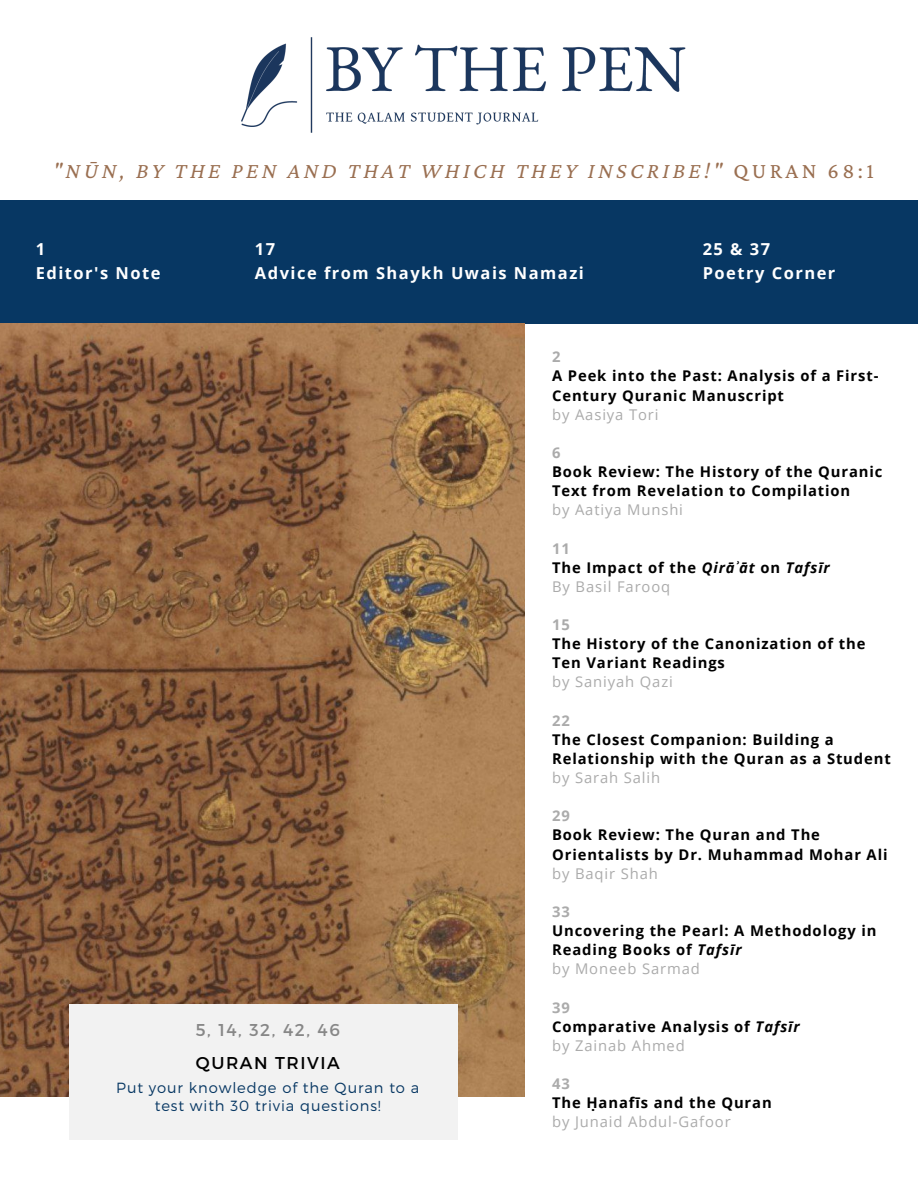
<style>
.page{position:relative;width:918px;height:1188px;background:#fff}
.page>*{position:absolute;margin:0;border:0;box-sizing:border-box;transform-origin:0 0}
.t1{font:italic 22.5px "Crimson Pro";letter-spacing:.15em;color:#9a6f51}
.t2{font:17.1px "Montserrat";letter-spacing:.09em;color:#878787}
.t3{font:17.1px "Montserrat";letter-spacing:.09em;color:#000}
.t4{font:700 16.5px/23.7px "Open Sans";letter-spacing:.09em;color:#fff}
.t5{font:700 14.85px/19.2px "Open Sans";letter-spacing:.06em;color:#000}
.t6{font:14.85px "Open Sans";letter-spacing:.06em;color:#ababab}
.t7{font:700 14.85px "Open Sans";letter-spacing:.06em;color:#ababab}
.t8{font:300 14.7px/18px "Montserrat";letter-spacing:.06em;color:#073763;text-align:center}
.s1{font-style:normal}
.s2{color:#ababab}
.s3{font-style:italic}
.s4{font-family:"Noto Sans";font-style:italic}
.s5{font-weight:400;color:#ababab}
</style>
<div class="page">
<div style="left:0;top:200px;width:918px;height:124px;background:#073763"></div>
<img style="left:0;top:324px;width:524px;height:772px">
<div style="left:70px;top:1004px;width:387px;height:136px;background:#f2f2f2"></div>
<img style="left:242px;top:37px;width:443px;height:96px">
<h1 class="t1" style="left:53px;top:158px;width:822px">"NŪN, BY THE PEN AND THAT WHICH THEY INSCRIBE!" <span class="s1">QURAN 68:1</span></h1>
<p class="t4" style="left:36px;top:237px;width:126px">1<br>Editor's Note</p>
<p class="t4" style="left:255px;top:237px;width:331px">17<br>Advice from Shaykh Uwais Namazi</p>
<p class="t4" style="left:703px;top:237px;width:134px">25 &amp; 37<br>Poetry Corner</p>
<p class="t2" style="left:196px;top:1019px;width:146px">5, 14, 32, 42, 46</p>
<p class="t3" style="left:196px;top:1052px;width:146px">QURAN TRIVIA</p>
<p class="t8" style="left:116px;top:1078px;width:305px">Put your knowledge of the Quran to a test with 30 trivia questions!</p>
<p class="t7" style="left:552px;top:346px;width:10px">2</p>
<p class="t5" style="left:552px;top:366px;width:328px">A Peek into the Past: Analysis of a First-<br>Century Quranic Manuscript</p>
<p class="t6" style="left:552px;top:404px;width:108px">by Aasiya Tori</p>
<p class="t7" style="left:552px;top:442px;width:10px">6</p>
<p class="t5" style="left:552px;top:462px;width:332px">Book Review: The History of the Quranic<br>Text from Revelation to Compilation</p>
<p class="t6" style="left:552px;top:499px;width:132px">by Aatiya Munshi</p>
<p class="t5" style="left:552px;top:538px;width:279px"><span class="s2">11<br></span>The Impact of the <span class="s3">Qirā</span><span class="s4">ʾ</span><span class="s3">āt</span> on <span class="s3">Tafsīr<br></span><span class="s5">By Basil Farooq</span></p>
<p class="t7" style="left:552px;top:614px;width:19px">15</p>
<p class="t5" style="left:552px;top:634px;width:315px">The History of the Canonization of the<br>Ten Variant Readings</p>
<p class="t6" style="left:552px;top:672px;width:122px">by Saniyah Qazi</p>
<p class="t7" style="left:552px;top:710px;width:19px">22</p>
<p class="t5" style="left:552px;top:729px;width:340px">The Closest Companion: Building a<br>Relationship with the Quran as a Student</p>
<p class="t6" style="left:552px;top:767px;width:110px">by Sarah Salih</p>
<p class="t7" style="left:552px;top:805px;width:19px">29</p>
<p class="t5" style="left:552px;top:825px;width:337px">Book Review: The Quran and The<br>Orientalists by Dr. Muhammad Mohar Ali</p>
<p class="t6" style="left:552px;top:863px;width:107px">by Baqir Shah</p>
<p class="t7" style="left:552px;top:901px;width:19px">33</p>
<p class="t5" style="left:552px;top:921px;width:326px">Uncovering the Pearl: A Methodology in<br>Reading Books of <span class="s3">Tafsīr<br></span><span class="s5">by Moneeb Sarmad</span></p>
<p class="t5" style="left:552px;top:997px;width:249px"><span class="s2">39<br></span>Comparative Analysis of <span class="s3">Tafsīr </span><span class="s5">by Zainab Ahmed</span></p>
<p class="t7" style="left:552px;top:1073px;width:19px">43</p>
<p class="t5" style="left:552px;top:1093px;width:221px">The Ḥanafīs and the Quran</p>
<p class="t6" style="left:552px;top:1111px;width:180px">by Junaid Abdul-Gafoor</p>
</div>
